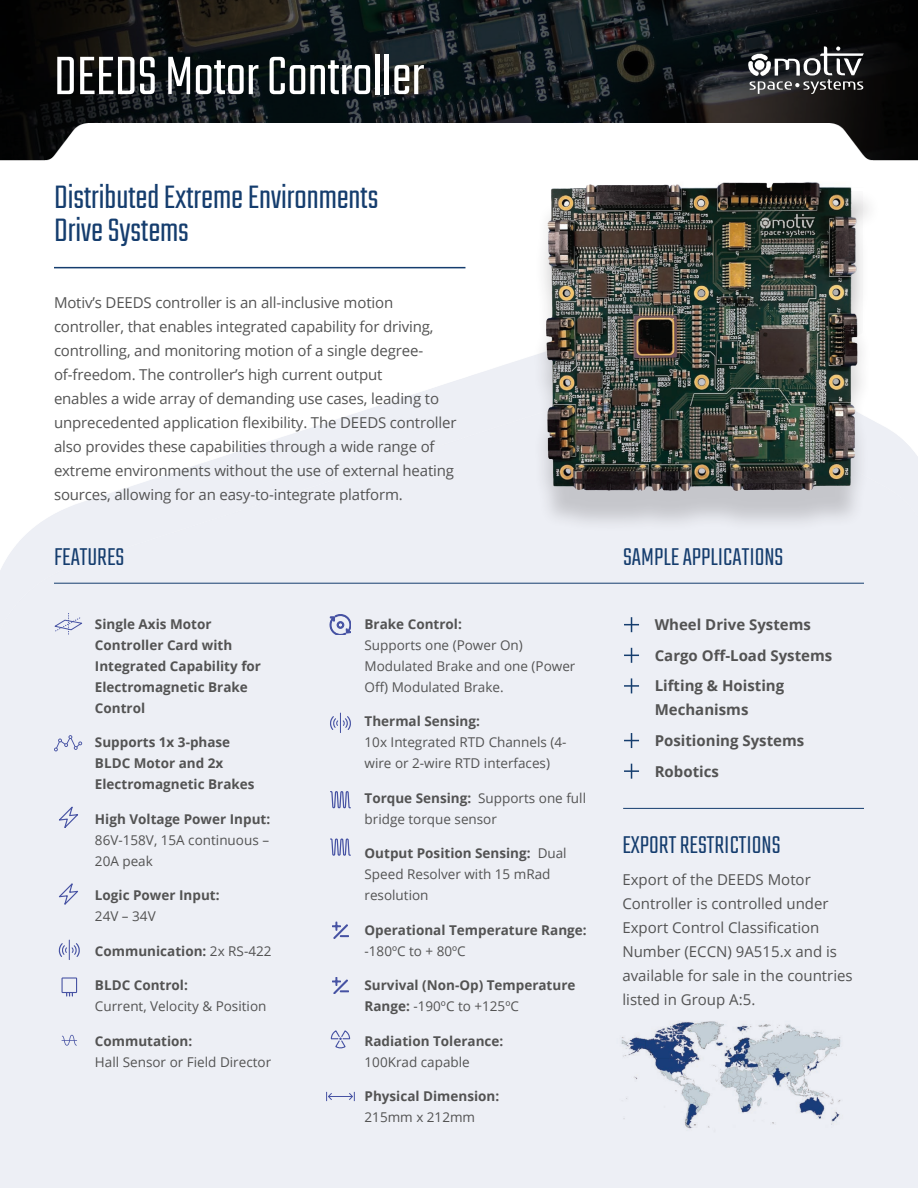
<style>
.page{position:relative;width:918px;height:1188px;background:#fff}
.page>*{position:absolute;margin:0;border:0;box-sizing:border-box;transform-origin:0 0}
.t1{font:300 60px "Teko";color:#fff}
.t2{font:300 36px/33px "Teko";color:#153d6e}
.t3{font:300 27px "Teko";color:#153d6e}
.t4{font:15px/24px "Open Sans";letter-spacing:-.01em;color:#535353}
.t5{font:700 15px/30.8px "Open Sans";color:#535353}
.t6{font:700 13.5px/21px "Open Sans";color:#535353}
.t7{font:13.5px/21px "Open Sans";color:#535353}
.s1{font-weight:400}
.s2{font-weight:700}
</style>
<div class="page">
<div style="left:0;top:1140px;width:918px;height:48px;background:#edeff5"></div>
<svg style="left:0;top:0;width:918px;height:124px;background:#131819"></svg>
<img style="left:0;top:124px;width:918px;height:37px">
<svg style="left:748px;top:46px;width:116px;height:48px;background:#515153"></svg>
<hr style="left:54px;top:267px;width:411px;height:1px;background:#153d6e">
<hr style="left:54px;top:583px;width:810px;height:1px;background:#153d6e">
<hr style="left:623px;top:808px;width:241px;height:1px;background:#153d6e">
<svg style="left:624px;top:617px;width:15px;height:15px"></svg>
<svg style="left:624px;top:733px;width:15px;height:15px"></svg>
<svg style="left:624px;top:648px;width:15px;height:15px"></svg>
<svg style="left:624px;top:764px;width:15px;height:15px"></svg>
<svg style="left:624px;top:678px;width:15px;height:15px"></svg>
<img style="left:612px;top:1015px;width:238px;height:119px">
<svg style="left:54px;top:613px;width:28px;height:23px"></svg>
<svg style="left:54px;top:735px;width:28px;height:16px"></svg>
<svg style="left:62px;top:977px;width:15px;height:20px"></svg>
<svg style="left:62px;top:1035px;width:15px;height:11px"></svg>
<svg style="left:59px;top:940px;width:21px;height:20px"></svg>
<svg style="left:330px;top:713px;width:21px;height:20px"></svg>
<svg style="left:330px;top:791px;width:21px;height:20px"></svg>
<svg style="left:330px;top:838px;width:21px;height:21px"></svg>
<svg style="left:330px;top:614px;width:21px;height:21px"></svg>
<svg style="left:326px;top:1092px;width:29px;height:9px"></svg>
<svg style="left:332px;top:977px;width:17px;height:17px"></svg>
<svg style="left:332px;top:922px;width:17px;height:17px"></svg>
<svg style="left:331px;top:1030px;width:19px;height:18px"></svg>
<svg style="left:59px;top:807px;width:19px;height:21px"></svg>
<svg style="left:59px;top:883px;width:19px;height:22px"></svg>
<div style="left:532px;top:188px;width:349px;height:344px;background:#231f20;opacity:.2"></div>
<img style="left:539px;top:182px;width:327px;height:323px">
<h1 class="t1" style="left:54px;top:44px;width:372px">DEEDS Motor Controller</h1>
<h2 class="t2" style="left:54px;top:183px;width:326px">Distributed Extreme Environments<br>Drive Systems</h2>
<p class="t4" style="left:54px;top:290px;width:404px">Motiv’s DEEDS controller is an all-inclusive motion controller, that enables integrated capability for driving, controlling, and monitoring motion of a single degree&shy;of-freedom. The controller’s high current output<br>enables a wide array of demanding use cases, leading to unprecedented application flexibility. The DEEDS controller also provides these capabilities through a wide range of extreme environments without the use of external heating sources, allowing for an easy-to-integrate platform.</p>
<h3 class="t3" style="left:54px;top:543px;width:72px">FEATURES</h3>
<h3 class="t3" style="left:623px;top:543px;width:162px">SAMPLE APPLICATIONS</h3>
<p class="t6" style="left:95px;top:613px;width:168px">Single Axis Motor<br>Controller Card with<br>Integrated Capability for<br>Electromagnetic Brake<br>Control</p>
<p class="t6" style="left:95px;top:732px;width:161px">Supports 1x 3-phase<br>BLDC Motor and 2x<br>Electromagnetic Brakes</p>
<p class="t6" style="left:95px;top:808px;width:177px">High Voltage Power Input:</p>
<p class="t7" style="left:95px;top:829px;width:176px">86V-158V, 15A continuous –<br>20A peak</p>
<p class="t6" style="left:95px;top:885px;width:126px">Logic Power Input:</p>
<p class="t7" style="left:95px;top:906px;width:62px">24V – 34V</p>
<p class="t6" style="left:95px;top:940px;width:178px">Communication: <span class="s1">2x RS-422</span></p>
<p class="t6" style="left:95px;top:975px;width:94px">BLDC Control:</p>
<p class="t7" style="left:95px;top:996px;width:173px">Current, Velocity &amp; Position</p>
<p class="t6" style="left:95px;top:1030px;width:99px">Commutation:</p>
<p class="t7" style="left:95px;top:1051px;width:178px">Hall Sensor or Field Director</p>
<p class="t6" style="left:365px;top:613px;width:99px">Brake Control:</p>
<p class="t7" style="left:365px;top:634px;width:212px">Supports one (Power On)<br>Modulated Brake and one (Power<br>Off) Modulated Brake.</p>
<p class="t6" style="left:365px;top:711px;width:117px">Thermal Sensing:</p>
<p class="t7" style="left:365px;top:732px;width:204px">10x Integrated RTD Channels (4- wire or 2-wire RTD interfaces)</p>
<p class="t7" style="left:365px;top:787px;width:223px"><span class="s2">Torque Sensing:</span> Supports one full bridge torque sensor</p>
<p class="t7" style="left:365px;top:843px;width:204px"><span class="s2">Output Position Sensing:</span> Dual<br>Speed Resolver with 15 mRad resolution</p>
<p class="t6" style="left:365px;top:919px;width:224px">Operational Temperature Range:</p>
<p class="t7" style="left:365px;top:940px;width:103px">-180ºC to + 80ºC</p>
<p class="t6" style="left:365px;top:975px;width:212px">Survival (Non-Op) Temperature<br>Range: <span class="s1">-190ºC to +125ºC</span></p>
<p class="t6" style="left:365px;top:1030px;width:140px">Radiation Tolerance:</p>
<p class="t7" style="left:365px;top:1051px;width:107px">100Krad capable</p>
<p class="t6" style="left:365px;top:1086px;width:136px">Physical Dimension:</p>
<p class="t7" style="left:365px;top:1107px;width:112px">215mm x 212mm</p>
<p class="t5" style="left:655px;top:609px;width:179px">Wheel Drive Systems<br>Cargo Off-Load Systems<br>Lifting &amp; Hoisting</p>
<p class="t5" style="left:655px;top:694px;width:151px">Mechanisms<br>Positioning Systems<br>Robotics</p>
<h3 class="t3" style="left:622px;top:831px;width:160px">EXPORT RESTRICTIONS</h3>
<p class="t4" style="left:622px;top:868px;width:232px">Export of the DEEDS Motor<br>Controller is controlled under<br>Export Control Classification<br>Number (ECCN) 9A515.x and is available for sale in the countries listed in Group A:5.</p>
</div>
